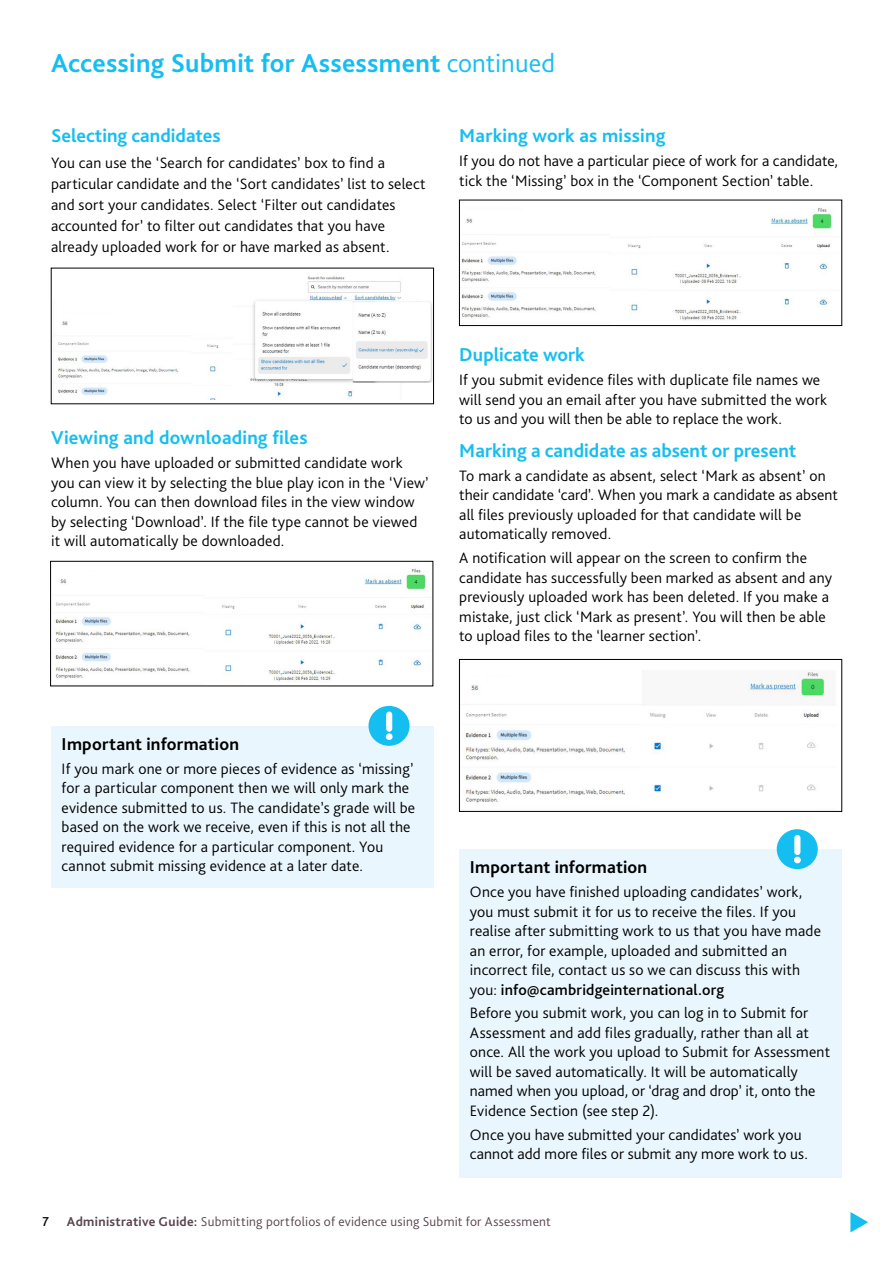
<style>
.page{position:relative;width:893px;height:1263px;background:#fff}
.page>*{position:absolute;margin:0;border:0;box-sizing:border-box;transform-origin:0 0}
.t1{font:700 27px "Bliss Pro";letter-spacing:.01em;color:#15bef0}
.H2_Sub_heading_Blue{font:700 19.5px "Bliss Pro";letter-spacing:.005em;color:#15bef0}
.t2{font:700 18px "Bliss Pro";letter-spacing:.015em;color:#000}
.P_Body_copy{font:300 15.75px/19.5px "Bliss Pro";letter-spacing:.01em;color:#000}
.t3{font:300 13.5px "Bliss Pro";letter-spacing:.015em;color:#57454f}
.t4{font:500 13.5px "Bliss Pro";color:#000}
.s1{font-weight:300}
.s2{font-weight:500}
.s3{font-weight:700}
</style>
<div class="page">
<svg style="left:850px;top:1212px;width:18px;height:20px"></svg>
<img style="left:461px;top:208px;width:371px;height:113px">
<div style="left:459px;top:200px;width:383px;height:126px;border:1px solid #000"></div>
<img style="left:465px;top:671px;width:364px;height:132px">
<div style="left:459px;top:659px;width:383px;height:153px;border:1px solid #000"></div>
<div style="left:459px;top:849px;width:383px;height:329px;background:#eaf6fd"></div>
<div style="left:777px;top:829px;width:41px;height:40px;background:#15bef0;border-radius:50%"></div>
<svg style="left:794px;top:835px;width:7px;height:28px"></svg>
<img style="left:57px;top:274px;width:375px;height:125px">
<div style="left:51px;top:726px;width:383px;height:161px;background:#eaf6fd"></div>
<div style="left:368px;top:706px;width:42px;height:40px;background:#15bef0;border-radius:50%"></div>
<svg style="left:386px;top:711px;width:7px;height:29px"></svg>
<img style="left:54px;top:568px;width:372px;height:114px">
<div style="left:50px;top:561px;width:383px;height:125px;border:1px solid #000"></div>
<h1 class="t1" style="left:51px;top:46px;width:506px">Accessing Submit for Assessment <span class="s1">continued</span></h1>
<h2 class="H2_Sub_heading_Blue" style="left:51px;top:124px;width:171px">Selecting candidates</h2>
<p class="P_Body_copy" style="left:51px;top:152px;width:376px;line-height:21px">You can use the ‘Search for candidates’ box to find a particular candidate and the ‘Sort candidates’ list to select and sort your candidates. Select ‘Filter out candidates accounted for’ to filter out candidates that you have already uploaded work for or have marked as absent.</p>
<h2 class="H2_Sub_heading_Blue" style="left:459px;top:124px;width:208px">Marking work as missing</h2>
<p class="P_Body_copy" style="left:459px;top:151px;width:380px">If you do not have a particular piece of work for a candidate, tick the ‘Missing’ box in the ‘Component Section’ table.</p>
<h2 class="H2_Sub_heading_Blue" style="left:51px;top:426px;width:258px">Viewing and downloading files</h2>
<p class="P_Body_copy" style="left:51px;top:453px;width:379px">When you have uploaded or submitted candidate work you can view it by selecting the blue play icon in the ‘View’ column. You can then download files in the view window by selecting ‘Download’. If the file type cannot be viewed it will automatically be downloaded.</p>
<h2 class="H2_Sub_heading_Blue" style="left:459px;top:343px;width:127px">Duplicate work</h2>
<p class="P_Body_copy" style="left:459px;top:370px;width:369px">If you submit evidence files with duplicate file names we will send you an email after you have submitted the work to us and you will then be able to replace the work.</p>
<h2 class="H2_Sub_heading_Blue" style="left:459px;top:439px;width:339px">Marking a candidate as absent or present</h2>
<p class="P_Body_copy" style="left:459px;top:466px;width:380px">To mark a candidate as absent, select ‘Mark as absent’ on their candidate ‘card’. When you mark a candidate as absent all files previously uploaded for that candidate will be automatically removed.</p>
<p class="P_Body_copy" style="left:459px;top:548px;width:374px">A notification will appear on the screen to confirm the candidate has successfully been marked as absent and any previously uploaded work has been deleted. If you make a mistake, just click ‘Mark as present’. You will then be able to upload files to the ‘learner section’.</p>
<p class="t2" style="left:62px;top:733px;width:179px">Important information</p>
<p class="P_Body_copy" style="left:62px;top:759px;width:355px">If you mark one or more pieces of evidence as ‘missing’ for a particular component then we will only mark the evidence submitted to us. The candidate’s grade will be based on the work we receive, even if this is not all the required evidence for a particular component. You cannot submit missing evidence at a later date.</p>
<p class="t2" style="left:470px;top:856px;width:179px">Important information</p>
<p class="P_Body_copy" style="left:470px;top:882px;width:353px">Once you have finished uploading candidates’ work, you must submit it for us to receive the files. If you realise after submitting work to us that you have made an error, for example, uploaded and submitted an incorrect file, contact us so we can discuss this with you: <span class="s2">info@cambridgeinternational.org</span></p>
<p class="P_Body_copy" style="left:470px;top:1003px;width:362px">Before you submit work, you can log in to Submit for Assessment and add files gradually, rather than all at once. All the work you upload to Submit for Assessment will be saved automatically. It will be automatically named when you upload, or ‘drag and drop’ it, onto the Evidence Section (see step 2).</p>
<p class="P_Body_copy" style="left:470px;top:1125px;width:339px">Once you have submitted your candidates’ work you cannot add more files or submit any more work to us.</p>
<p class="t4" style="left:43px;top:1213px;width:8px">7</p>
<p class="t3" style="left:67px;top:1213px;width:485px"><span class="s3">Administrative Guide:</span> Submitting portfolios of evidence using Submit for Assessment</p>
</div>
